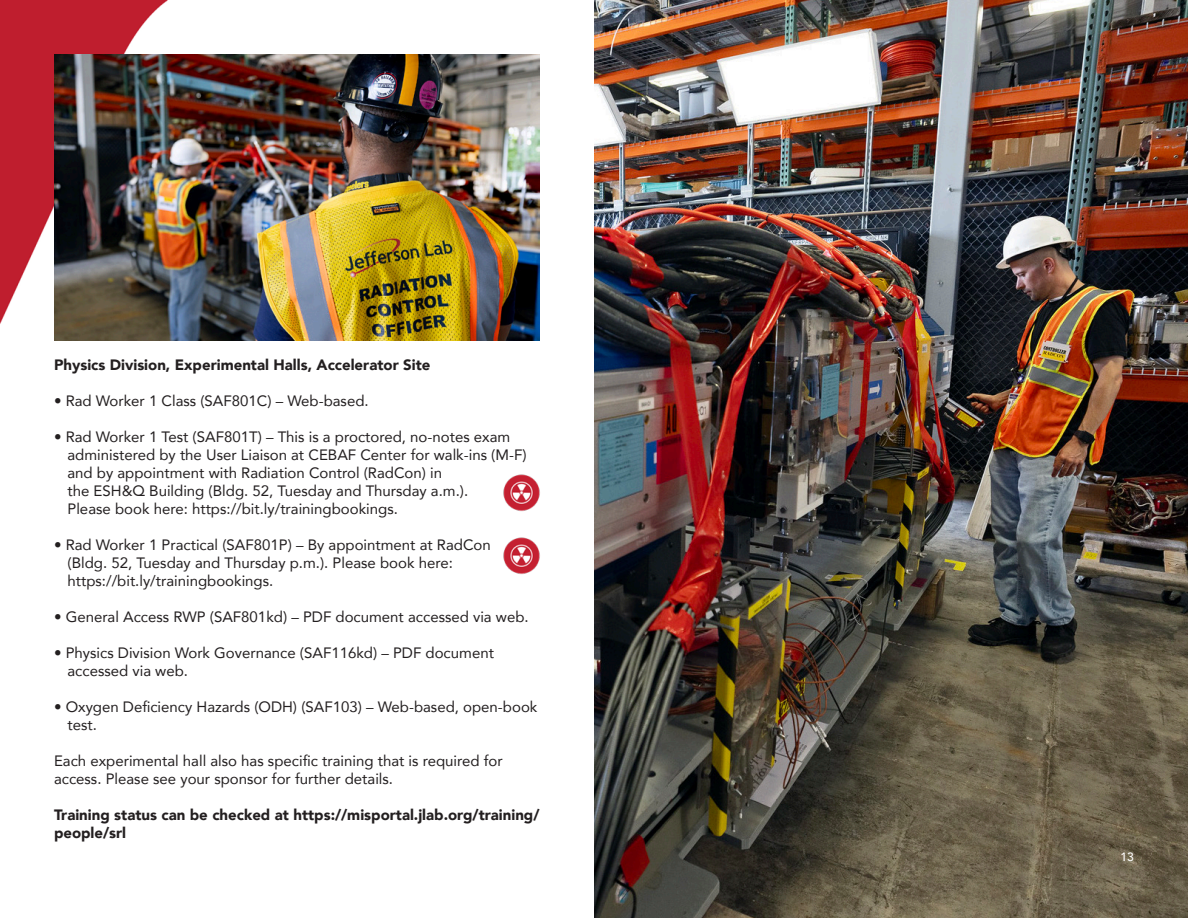
<style>
.page{position:relative;width:1188px;height:918px;background:#fff}
.page>*{position:absolute;margin:0;border:0;box-sizing:border-box;transform-origin:0 0}
.t1{font:15px/18px "Avenir";color:#231f20}
.t2{font:900 15px/18px "Avenir";color:#231f20}
.t3{font:500 12px "Avenir";color:#fff}
</style>
<div class="page">
<img style="left:0;top:0;width:540px;height:575px">
<img style="left:54px;top:54px;width:486px;height:286px">
<img style="left:594px;top:0;width:594px;height:918px">
<img style="left:503px;top:537px;width:37px;height:37px">
<img style="left:503px;top:474px;width:37px;height:37px">
<p class="t2" style="left:54px;top:356px;width:378px">Physics Division, Experimental Halls, Accelerator Site</p>
<p class="t1" style="left:54px;top:392px;width:316px">• Rad Worker 1 Class (SAF801C) – Web-based.</p>
<p class="t1" style="left:68px;top:428px;width:461px;text-indent:-14px">• Rad Worker 1 Test (SAF801T) – This is a proctored, no-notes exam administered by the User Liaison at CEBAF Center for walk-ins (M-F) and by appointment with Radiation Control (RadCon) in<br>the ESH&amp;Q Building (Bldg. 52, Tuesday and Thursday a.m.).<br>Please book here: https://bit.ly/trainingbookings.</p>
<p class="t1" style="left:68px;top:536px;width:425px;text-indent:-14px">• Rad Worker 1 Practical (SAF801P) – By appointment at RadCon (Bldg. 52, Tuesday and Thursday p.m.). Please book here: https://bit.ly/trainingbookings.</p>
<p class="t1" style="left:54px;top:608px;width:476px">• General Access RWP (SAF801kd) – PDF document accessed via web.</p>
<p class="t1" style="left:68px;top:644px;width:428px;text-indent:-14px">• Physics Division Work Governance (SAF116kd) – PDF document accessed via web.</p>
<p class="t1" style="left:68px;top:698px;width:471px;text-indent:-14px">• Oxygen Deficiency Hazards (ODH) (SAF103) – Web-based, open-book test.</p>
<p class="t1" style="left:54px;top:752px;width:450px">Each experimental hall also has specific training that is required for access. Please see your sponsor for further details.</p>
<p class="t2" style="left:54px;top:806px;width:487px">Training status can be checked at https://misportal.jlab.org/training/ people/srl</p>
<p class="t3" style="left:1121px;top:847px;width:15px">13</p>
</div>
